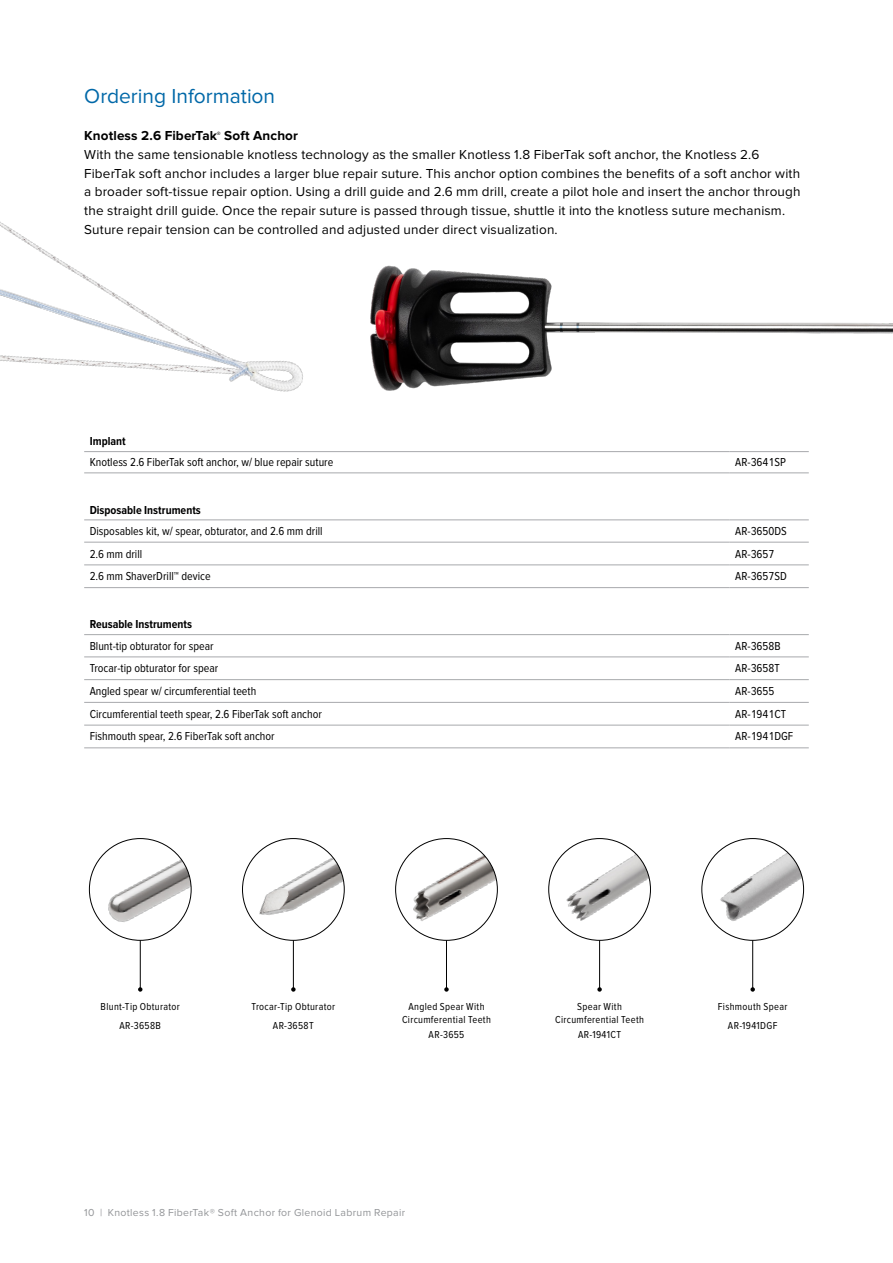
<style>
.page{position:relative;width:893px;height:1263px;background:#fff}
.page>*{position:absolute;margin:0;border:0;box-sizing:border-box;transform-origin:0 0}
.t1{font:21px "Proxima Nova";color:#0068a8}
.t2{font:13.5px/18.8px "Proxima Nova";letter-spacing:.01em;color:#000}
.t3{font:12px "Proxima Nova Cond";color:#000}
.t4{font:700 12px "Proxima Nova Cond";color:#000}
.t5{font:10.5px/18.8px "Proxima Nova Cond";letter-spacing:.03em;color:#000;text-align:center}
.t6{font:10.5px "Proxima Nova";letter-spacing:.03em;color:#939598}
.s1{font-weight:700}
</style>
<div class="page">
<hr style="left:730px;top:451px;width:79px;height:1px;background:#a7a9ac">
<hr style="left:730px;top:473px;width:79px;height:1px;background:#a7a9ac">
<hr style="left:84px;top:451px;width:646px;height:1px;background:#a7a9ac">
<hr style="left:84px;top:473px;width:646px;height:1px;background:#a7a9ac">
<hr style="left:84px;top:542px;width:646px;height:1px;background:#a7a9ac">
<hr style="left:84px;top:565px;width:646px;height:1px;background:#a7a9ac">
<hr style="left:730px;top:542px;width:79px;height:1px;background:#a7a9ac">
<hr style="left:730px;top:565px;width:79px;height:1px;background:#a7a9ac">
<hr style="left:84px;top:520px;width:646px;height:1px;background:#a7a9ac">
<hr style="left:730px;top:520px;width:79px;height:1px;background:#a7a9ac">
<hr style="left:84px;top:587px;width:646px;height:1px;background:#a7a9ac">
<hr style="left:730px;top:587px;width:79px;height:1px;background:#a7a9ac">
<hr style="left:730px;top:634px;width:79px;height:1px;background:#a7a9ac">
<hr style="left:84px;top:657px;width:646px;height:1px;background:#a7a9ac">
<hr style="left:730px;top:657px;width:79px;height:1px;background:#a7a9ac">
<hr style="left:84px;top:679px;width:646px;height:1px;background:#a7a9ac">
<hr style="left:730px;top:679px;width:79px;height:1px;background:#a7a9ac">
<hr style="left:84px;top:702px;width:646px;height:1px;background:#a7a9ac">
<hr style="left:730px;top:702px;width:79px;height:1px;background:#a7a9ac">
<hr style="left:84px;top:725px;width:646px;height:1px;background:#a7a9ac">
<hr style="left:730px;top:725px;width:79px;height:1px;background:#a7a9ac">
<hr style="left:730px;top:748px;width:79px;height:1px;background:#a7a9ac">
<hr style="left:84px;top:634px;width:646px;height:1px;background:#a7a9ac">
<hr style="left:84px;top:748px;width:646px;height:1px;background:#a7a9ac">
<img style="left:0;top:221px;width:303px;height:171px">
<img style="left:370px;top:265px;width:523px;height:126px">
<img style="left:89px;top:838px;width:102px;height:97px">
<hr style="left:140px;top:940px;width:1px;height:49px;background:#000">
<svg style="left:138px;top:987px;width:4px;height:5px"></svg>
<img style="left:242px;top:838px;width:102px;height:92px">
<hr style="left:293px;top:940px;width:1px;height:49px;background:#000">
<svg style="left:291px;top:987px;width:5px;height:5px"></svg>
<img style="left:396px;top:838px;width:101px;height:90px">
<hr style="left:446px;top:940px;width:1px;height:49px;background:#000">
<svg style="left:444px;top:987px;width:5px;height:5px"></svg>
<img style="left:549px;top:838px;width:101px;height:102px;border-radius:51px">
<hr style="left:599px;top:940px;width:1px;height:49px;background:#000">
<svg style="left:597px;top:987px;width:5px;height:5px"></svg>
<img style="left:702px;top:838px;width:102px;height:102px;border-radius:51px">
<hr style="left:752px;top:940px;width:1px;height:49px;background:#000">
<svg style="left:750px;top:987px;width:5px;height:5px"></svg>
<h1 class="t1" style="left:84px;top:84px;width:193px">Ordering Information</h1>
<p class="t2" style="left:84px;top:127px;width:718px"><span class="s1">Knotless 2.6 FiberTak</span><sup>®</sup> <span class="s1">Soft Anchor<br></span>With the same tensionable knotless technology as the smaller Knotless 1.8 FiberTak soft anchor, the Knotless 2.6<br>FiberTak soft anchor includes a larger blue repair suture. This anchor option combines the benefits of a soft anchor with a broader soft-tissue repair option. Using a drill guide and 2.6 mm drill, create a pilot hole and insert the anchor through the straight drill guide. Once the repair suture is passed through tissue, shuttle it into the knotless suture mechanism.<br>Suture repair tension can be controlled and adjusted under direct visualization.</p>
<p class="t4" style="left:90px;top:435px;width:38px">Implant</p>
<p class="t3" style="left:90px;top:456px;width:245px">Knotless 2.6 FiberTak soft anchor, w/ blue repair suture</p>
<p class="t3" style="left:735px;top:456px;width:52px">AR-3641SP</p>
<p class="t4" style="left:90px;top:503px;width:113px">Disposable Instruments</p>
<p class="t3" style="left:90px;top:524px;width:234px">Disposables kit, w/ spear, obturator, and 2.6 mm drill</p>
<p class="t3" style="left:735px;top:524px;width:53px">AR-3650DS</p>
<p class="t3" style="left:90px;top:547px;width:54px">2.6 mm drill</p>
<p class="t3" style="left:735px;top:547px;width:41px">AR-3657</p>
<p class="t3" style="left:90px;top:570px;width:122px">2.6 mm ShaverDrill™ device</p>
<p class="t3" style="left:735px;top:570px;width:53px">AR-3657SD</p>
<p class="t4" style="left:90px;top:618px;width:104px">Reusable Instruments</p>
<p class="t3" style="left:90px;top:639px;width:125px">Blunt-tip obturator for spear</p>
<p class="t3" style="left:735px;top:639px;width:47px">AR-3658B</p>
<p class="t3" style="left:90px;top:662px;width:130px">Trocar-tip obturator for spear</p>
<p class="t3" style="left:735px;top:662px;width:46px">AR-3658T</p>
<p class="t3" style="left:90px;top:684px;width:168px">Angled spear w/ circumferential teeth</p>
<p class="t3" style="left:735px;top:684px;width:41px">AR-3655</p>
<p class="t3" style="left:90px;top:707px;width:234px">Circumferential teeth spear, 2.6 FiberTak soft anchor</p>
<p class="t3" style="left:735px;top:707px;width:52px">AR-1941CT</p>
<p class="t3" style="left:90px;top:730px;width:187px">Fishmouth spear, 2.6 FiberTak soft anchor</p>
<p class="t3" style="left:735px;top:730px;width:60px">AR-1941DGF</p>
<p class="t5" style="left:101px;top:998px;width:81px">Blunt-Tip Obturator<br>AR-3658B</p>
<p class="t5" style="left:252px;top:998px;width:85px">Trocar-Tip Obturator<br>AR-3658T</p>
<p class="t5" style="left:402px;top:1001px;width:90px;line-height:12.6px">Angled Spear With<br>Circumferential Teeth</p>
<p class="t5" style="left:429px;top:1026px;width:37px">AR-3655</p>
<p class="t5" style="left:555px;top:1001px;width:90px;line-height:12.6px">Spear With<br>Circumferential Teeth</p>
<p class="t5" style="left:578px;top:1026px;width:44px">AR-1941CT</p>
<p class="t6" style="left:84px;top:1207px;width:323px">10 | Knotless 1.8 FiberTak® Soft Anchor for Glenoid Labrum Repair</p>
<p class="t5" style="left:718px;top:998px;width:71px">Fishmouth Spear<br>AR-1941DGF</p>
</div>
